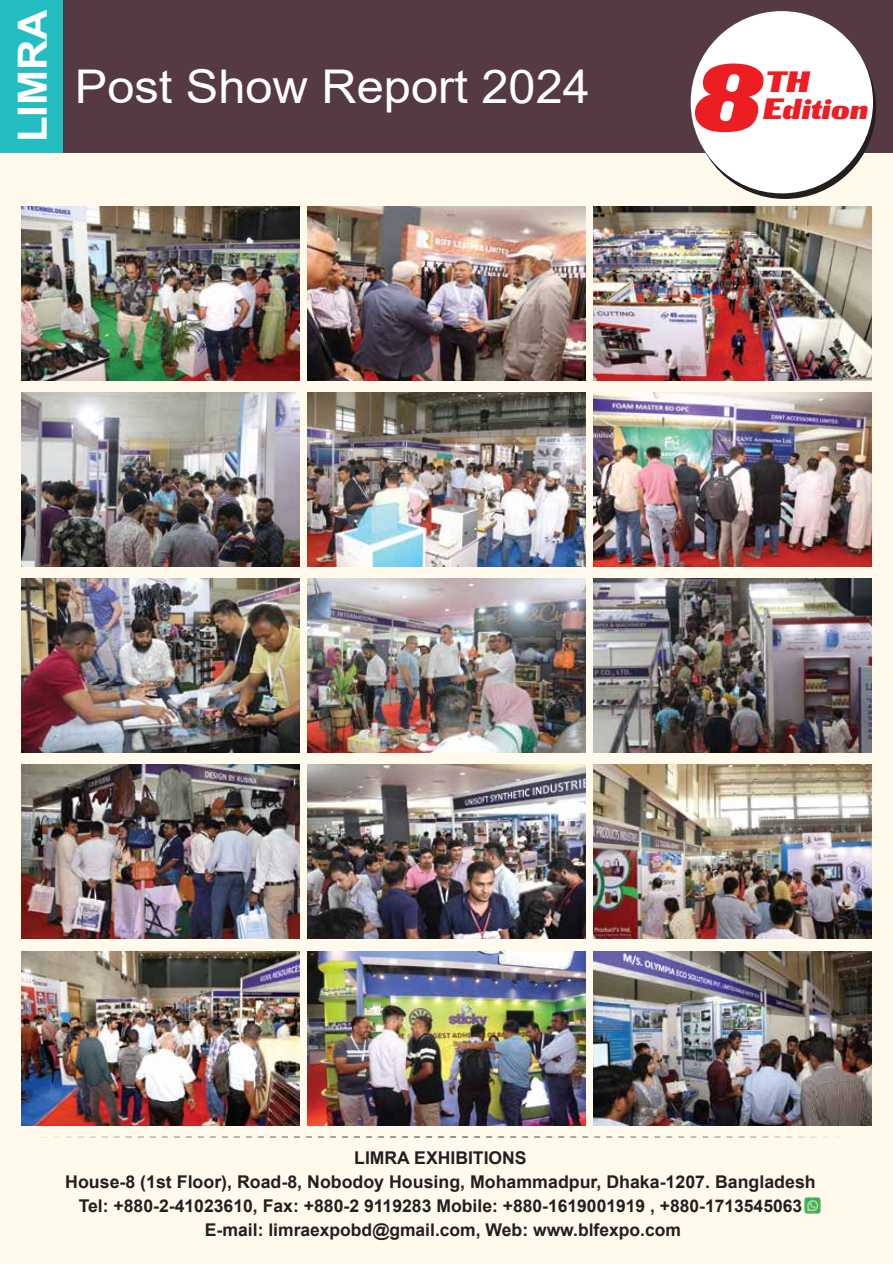
<style>
.page{position:relative;width:893px;height:1264px;background:#fff}
.page>*{position:absolute;margin:0;border:0;box-sizing:border-box;transform-origin:0 0}
.t1{font:46.5px "Arial";color:#fff;scale:1.05 1}
.t2{font:700 40.2px "Arial";color:#fff;scale:1.05 1}
.t3{font:25.8px/27.3px "Airline";color:#ed1d24;scale:1.05 1}
.t4{font:700 17.55px/24px "Arial";color:#231f20;text-align:center}
.t5{font:700 17.4px "Arial";color:#231f20}
.s1{font-size:17.4px}
.s2{font-size:17.55px}
</style>
<div class="page">
<div style="left:0;top:0;width:892px;height:1263px;background:#fffaec"></div>
<div style="left:0;top:0;width:892px;height:152px;background:#553a43"></div>
<svg style="left:693px;top:17px;width:182px;height:182px"></svg>
<div style="left:690px;top:11px;width:182px;height:182px;background:#fff;border-radius:50%"></div>
<div style="left:0;top:0;width:63px;height:152px;background:#24bdc2"></div>
<img style="left:22px;top:206px;width:277px;height:174px">
<img style="left:307px;top:206px;width:278px;height:174px">
<img style="left:593px;top:206px;width:277px;height:174px">
<img style="left:22px;top:392px;width:277px;height:174px">
<img style="left:307px;top:392px;width:278px;height:174px">
<img style="left:593px;top:392px;width:277px;height:174px">
<img style="left:22px;top:578px;width:277px;height:174px">
<img style="left:307px;top:578px;width:278px;height:174px">
<img style="left:593px;top:578px;width:277px;height:174px">
<img style="left:22px;top:764px;width:277px;height:174px">
<img style="left:307px;top:764px;width:278px;height:174px">
<img style="left:593px;top:764px;width:277px;height:174px">
<img style="left:22px;top:951px;width:277px;height:174px">
<img style="left:307px;top:951px;width:278px;height:174px">
<img style="left:593px;top:951px;width:277px;height:174px">
<svg style="left:694px;top:63px;width:69px;height:69px"></svg>
<img style="left:804px;top:1197px;width:16px;height:16px">
<h2 class="t2" style="left:4px;top:142px;width:128px;rotate:-90deg">LIMRA</h2>
<h1 class="t1" style="left:75px;top:54px;width:492px">Post Show Report 2024</h1>
<h3 class="t3" style="left:763px;top:68px;width:101px">TH<br>Edition</h3>
<p class="t4" style="left:65px;top:1145px;width:751px">LIMRA EXHIBITIONS<br>House-8 (1st Floor), Road-8, Nobodoy Housing, Mohammadpur, Dhaka-1207. Bangladesh<br>Tel: +880-2-41023610, Fax: +880-2 9119283 Mobile: <span class="s1">+880-1619001919 , +880-1713545063</span></p>
<p class="t5" style="left:205px;top:1217px;width:477px"><span class="s2">E-mail:</span> limraexpobd@gmail.com, <span class="s2">Web:</span> www.blfexpo.com</p>
</div>
